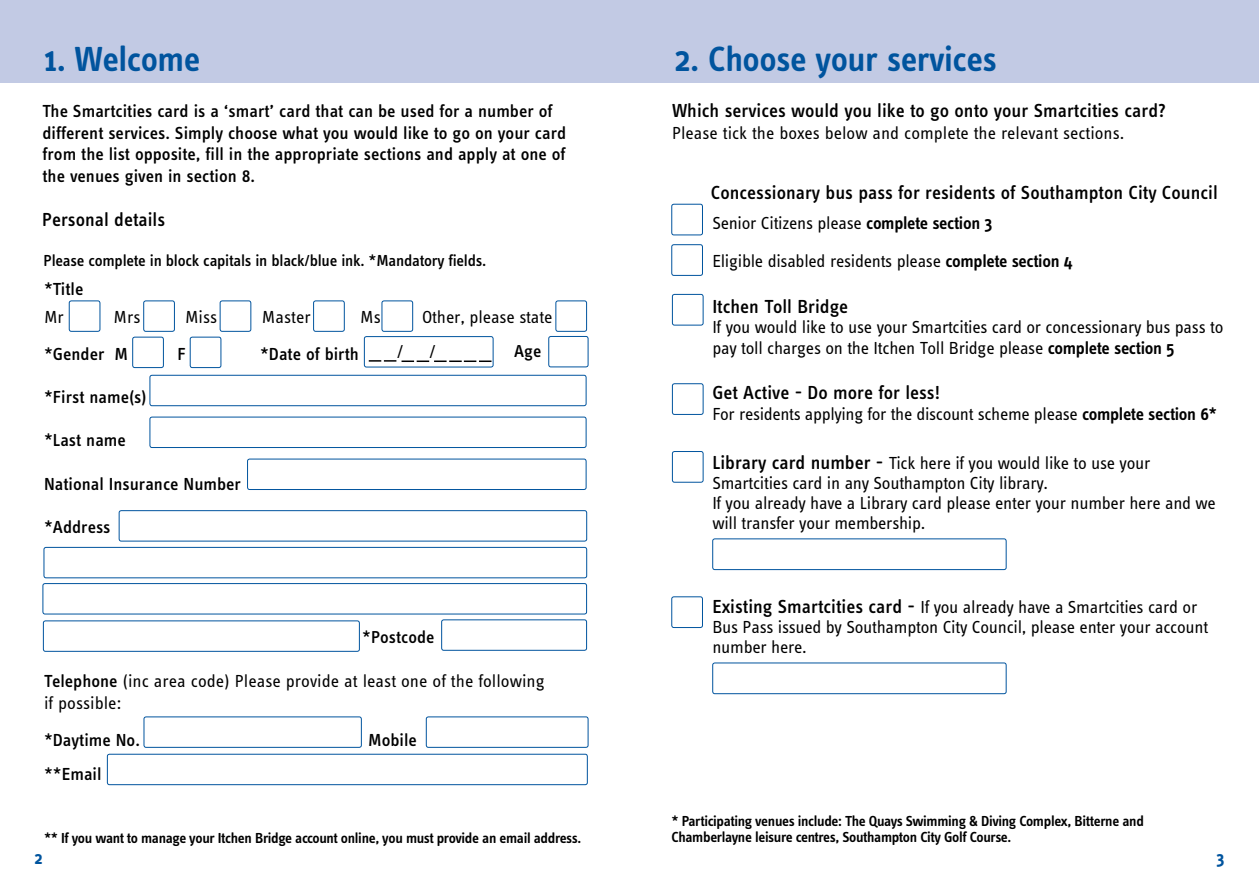
<style>
.page{position:relative;width:1259px;height:893px;background:#fff}
.page>*{position:absolute;margin:0;border:0;box-sizing:border-box;transform-origin:0 0}
.t1{font:600 36px "Info Text";letter-spacing:-.015em;color:#00549e}
.t2{font:500 19.5px "Info Text";color:#000}
.t3{font:18px/20.2px "Info Text";letter-spacing:-.015em;color:#000}
.t4{font:500 18px/21.6px "Info Text";color:#000}
.t5{font:700 18px "Info Text";color:#00549e}
.t6{font:18px "Helvetica";color:#000}
.t7{font:500 17.85px "Info Text";color:#000}
.t8{font:500 16.5px "Info Text";letter-spacing:-.015em;color:#000}
.t9{font:600 15px/16.5px "Info Text";letter-spacing:-.02em;color:#000}
.s1{font-weight:500}
.s2{font-weight:600}
.s3{font-weight:500;font-size:19.5px}
</style>
<div class="page">
<div style="left:0;top:0;width:1259px;height:83px;background:#c2cae4"></div>
<div style="left:671px;top:204px;width:32px;height:31px;border:1px solid #00549e;border-radius:2px"></div>
<div style="left:671px;top:244px;width:32px;height:32px;border:1px solid #00549e;border-radius:2px"></div>
<div style="left:672px;top:294px;width:31px;height:31px;border:1px solid #00549e;border-radius:2px"></div>
<div style="left:672px;top:383px;width:31px;height:32px;border:1px solid #00549e;border-radius:2px"></div>
<div style="left:671px;top:596px;width:32px;height:32px;border:1px solid #00549e;border-radius:2px"></div>
<div style="left:672px;top:451px;width:31px;height:32px;border:1px solid #00549e;border-radius:2px"></div>
<div style="left:712px;top:538px;width:294px;height:32px;border:1px solid #00549e;border-radius:2px"></div>
<div style="left:712px;top:663px;width:294px;height:31px;border:1px solid #00549e;border-radius:2px"></div>
<div style="left:143px;top:300px;width:32px;height:32px;border:1px solid #00549e;border-radius:2px"></div>
<div style="left:555px;top:300px;width:32px;height:32px;border:1px solid #00549e;border-radius:2px"></div>
<div style="left:69px;top:300px;width:31px;height:32px;border:1px solid #00549e;border-radius:2px"></div>
<div style="left:132px;top:337px;width:32px;height:31px;border:1px solid #00549e;border-radius:2px"></div>
<div style="left:190px;top:337px;width:31px;height:31px;border:1px solid #00549e;border-radius:2px"></div>
<div style="left:364px;top:336px;width:129px;height:31px;border:1px solid #00549e;border-radius:2px"></div>
<div style="left:150px;top:375px;width:436px;height:31px;border:1px solid #00549e;border-radius:2px"></div>
<div style="left:150px;top:417px;width:436px;height:31px;border:1px solid #00549e;border-radius:2px"></div>
<div style="left:43px;top:583px;width:544px;height:31px;border:1px solid #00549e;border-radius:2px"></div>
<div style="left:144px;top:716px;width:218px;height:32px;border:1px solid #00549e;border-radius:2px"></div>
<div style="left:426px;top:716px;width:162px;height:32px;border:1px solid #00549e;border-radius:2px"></div>
<div style="left:441px;top:619px;width:146px;height:32px;border:1px solid #00549e;border-radius:2px"></div>
<div style="left:107px;top:754px;width:481px;height:31px;border:1px solid #00549e;border-radius:2px"></div>
<div style="left:548px;top:336px;width:40px;height:31px;border:1px solid #00549e;border-radius:2px"></div>
<svg style="left:369px;top:360px;width:122px;height:2px"></svg>
<div style="left:119px;top:510px;width:468px;height:31px;border:1px solid #00549e;border-radius:2px"></div>
<div style="left:44px;top:547px;width:543px;height:31px;border:1px solid #00549e;border-radius:2px"></div>
<div style="left:43px;top:620px;width:317px;height:32px;border:1px solid #00549e;border-radius:2px"></div>
<div style="left:313px;top:300px;width:32px;height:32px;border:1px solid #00549e;border-radius:2px"></div>
<div style="left:381px;top:300px;width:32px;height:32px;border:1px solid #00549e;border-radius:2px"></div>
<div style="left:220px;top:300px;width:31px;height:32px;border:1px solid #00549e;border-radius:2px"></div>
<div style="left:247px;top:459px;width:339px;height:31px;border:1px solid #00549e;border-radius:2px"></div>
<h1 class="t1" style="left:44px;top:39px;width:158px">1. Welcome</h1>
<p class="t4" style="left:43px;top:100px;width:525px">The Smartcities card is a ‘smart’ card that can be used for a number of different services. Simply choose what you would like to go on your card from the list opposite, fill in the appropriate sections and apply at one of the venues given in section 8.</p>
<p class="t2" style="left:42px;top:208px;width:125px">Personal details</p>
<p class="t8" style="left:44px;top:251px;width:444px">Please complete in block capitals in black/blue ink. *Mandatory fields.</p>
<p class="t4" style="left:44px;top:278px;width:41px">*Title</p>
<p class="t3" style="left:44px;top:307px;width:21px">Mr</p>
<p class="t3" style="left:113px;top:307px;width:28px">Mrs</p>
<p class="t3" style="left:185px;top:307px;width:34px">Miss</p>
<p class="t3" style="left:262px;top:307px;width:50px">Master</p>
<p class="t3" style="left:360px;top:307px;width:22px">Ms</p>
<p class="t3" style="left:422px;top:307px;width:132px">Other, please state</p>
<p class="t4" style="left:44px;top:343px;width:85px">*Gender M</p>
<p class="t4" style="left:177px;top:343px;width:10px">F</p>
<p class="t4" style="left:260px;top:343px;width:100px">*Date of birth</p>
<p class="t4" style="left:44px;top:386px;width:104px">*First name(s)</p>
<p class="t4" style="left:44px;top:430px;width:83px">*Last name</p>
<p class="t4" style="left:44px;top:473px;width:198px">National Insurance Number</p>
<p class="t4" style="left:44px;top:516px;width:68px">*Address</p>
<p class="t6" style="left:397px;top:338px;width:7px">/</p>
<p class="t6" style="left:430px;top:338px;width:7px">/</p>
<p class="t7" style="left:514px;top:341px;width:29px">Age</p>
<p class="t7" style="left:362px;top:627px;width:74px">*Postcode</p>
<p class="t3" style="left:44px;top:670px;width:502px;line-height:21.6px"><span class="s1">Telephone</span> (inc area code) Please provide at least one of the following if possible:</p>
<p class="t4" style="left:44px;top:729px;width:97px">*Daytime No.</p>
<p class="t4" style="left:368px;top:729px;width:50px">Mobile</p>
<p class="t4" style="left:44px;top:763px;width:59px">**Email</p>
<p class="t9" style="left:44px;top:830px;width:539px">** If you want to manage your Itchen Bridge account online, you must provide an email address.</p>
<h1 class="t1" style="left:674px;top:39px;width:324px">2. Choose your services</h1>
<p class="t2" style="left:672px;top:99px;width:495px">Which services would you like to go onto your Smartcities card?</p>
<p class="t3" style="left:672px;top:123px;width:454px">Please tick the boxes below and complete the relevant sections.</p>
<p class="t2" style="left:711px;top:181px;width:508px">Concessionary bus pass for residents of Southampton City Council</p>
<p class="t3" style="left:712px;top:204px;width:362px;line-height:38.5px">Senior Citizens please <span class="s2">complete section 3<br></span>Eligible disabled residents please <span class="s2">complete section 4</span></p>
<p class="t2" style="left:712px;top:295px;width:137px">Itchen Toll Bridge</p>
<p class="t3" style="left:712px;top:317px;width:512px">If you would like to use your Smartcities card or concessionary bus pass to pay toll charges on the Itchen Toll Bridge please <span class="s2">complete section 5</span></p>
<p class="t2" style="left:712px;top:382px;width:229px">Get Active - Do more for less!</p>
<p class="t3" style="left:712px;top:404px;width:506px">For residents applying for the discount scheme please <span class="s2">complete section 6*</span></p>
<p class="t3" style="left:712px;top:452px;width:505px"><span class="s3">Library card number -</span> Tick here if you would like to use your Smartcities card in any Southampton City library.<br>If you already have a Library card please enter your number here and we will transfer your membership.</p>
<p class="t3" style="left:712px;top:597px;width:497px"><span class="s3">Existing Smartcities card -</span> If you already have a Smartcities card or<br>Bus Pass issued by Southampton City Council, please enter your account number here.</p>
<p class="t9" style="left:671px;top:813px;width:474px">* Participating venues include: The Quays Swimming &amp; Diving Complex, Bitterne and<br>Chamberlayne leisure centres, Southampton City Golf Course.</p>
<p class="t5" style="left:34px;top:848px;width:10px">2</p>
<p class="t5" style="left:1216px;top:848px;width:10px">3</p>
</div>
